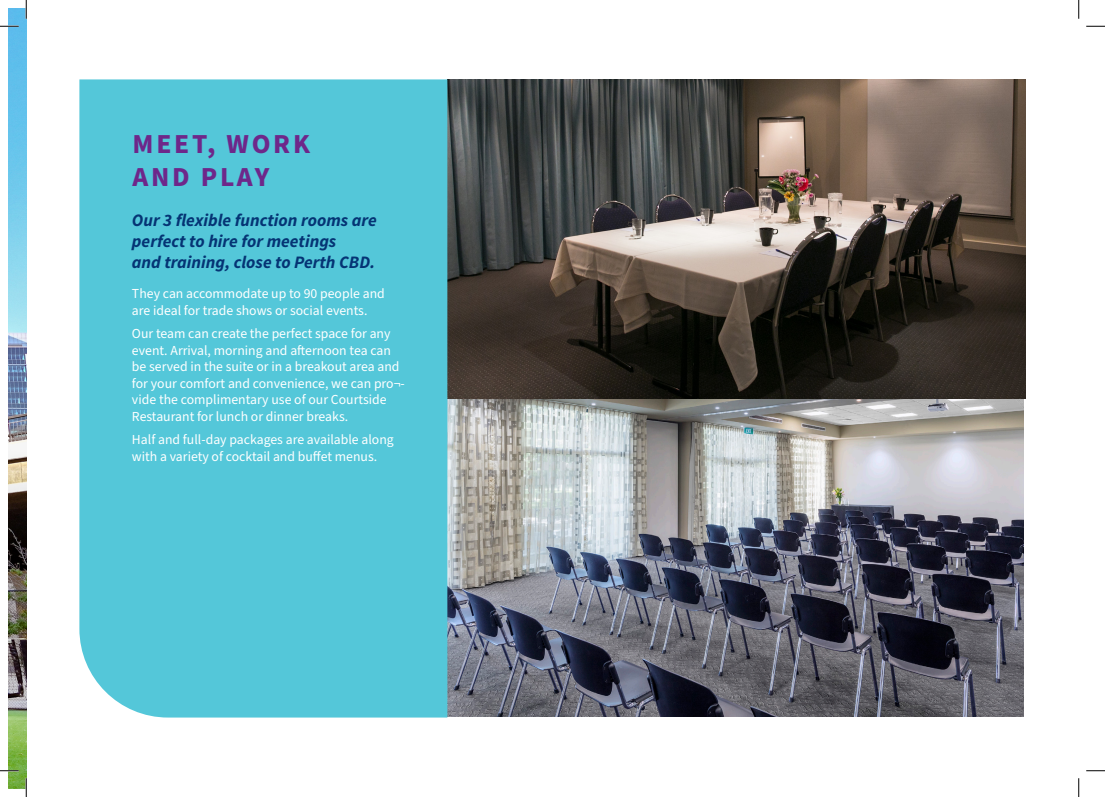
<style>
.page{position:relative;width:1105px;height:797px;background:#fff}
.page>*{position:absolute;margin:0;border:0;box-sizing:border-box;transform-origin:0 0}
.Purple_Header{font:700 27.5px/33px "Source Sans Pro";letter-spacing:.1em;color:#6e278a}
.Purple_Header-2{font:italic 700 17.5px/21px "Source Sans Pro";color:#053474}
.Purple_Header-3{font:13.75px/16.5px "Source Sans Pro";color:#fff}
</style>
<div class="page">
<img style="left:447px;top:79px;width:578px;height:637px">
<img style="left:9px;top:9px;width:17px;height:779px">
<div style="left:79px;top:79px;width:368px;height:638px;background:#54c7d9"></div>
<svg style="left:0;top:25px;width:19px;height:2px"></svg>
<svg style="left:1086px;top:25px;width:19px;height:2px"></svg>
<svg style="left:0;top:770px;width:19px;height:1px"></svg>
<svg style="left:1086px;top:770px;width:19px;height:1px"></svg>
<svg style="left:25px;top:0;width:2px;height:19px"></svg>
<svg style="left:25px;top:778px;width:2px;height:19px"></svg>
<svg style="left:1078px;top:0;width:1px;height:19px"></svg>
<svg style="left:1078px;top:778px;width:1px;height:19px"></svg>
<p class="Purple_Header" style="left:133px;top:128px;width:179px">MEET, WORK<br>AND PLAY</p>
<p class="Purple_Header-2" style="left:132px;top:209px;width:246px">Our 3 flexible function rooms are perfect to hire for meetings<br>and training, close to Perth CBD.</p>
<p class="Purple_Header-3" style="left:132px;top:286px;width:254px">They can accommodate up to 90 people and are ideal for trade shows or social events.</p>
<p class="Purple_Header-3" style="left:132px;top:326px;width:274px">Our team can create the perfect space for any event. Arrival, morning and afternoon tea can be served in the suite or in a breakout area and for your comfort and convenience, we can pro¬- vide the complimentary use of our Courtside Restaurant for lunch or dinner breaks.</p>
<p class="Purple_Header-3" style="left:132px;top:432px;width:263px">Half and full-day packages are available along with a variety of cocktail and buffet menus.</p>
</div>
